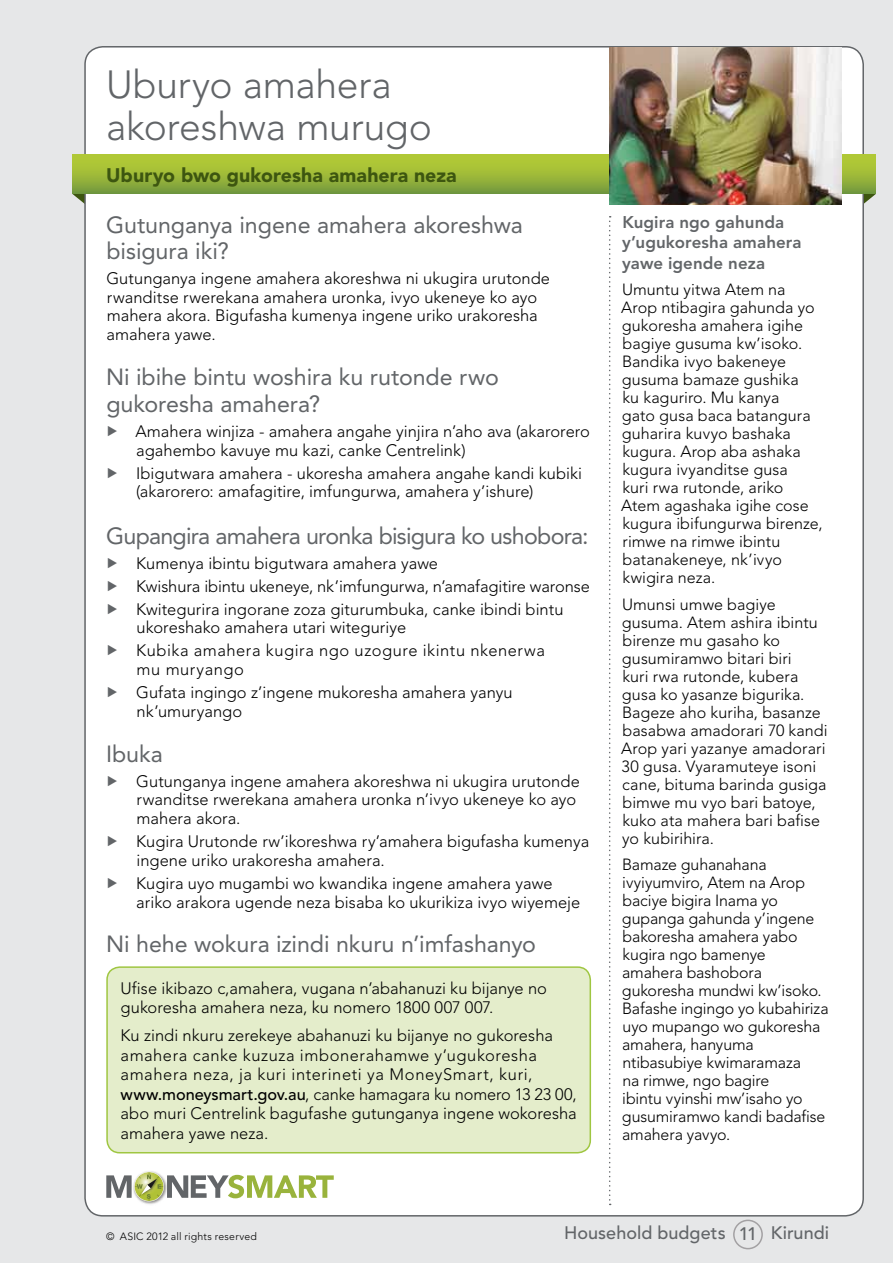
<style>
.page{position:relative;width:893px;height:1263px;background:#e6e7e8}
.page>*{position:absolute;margin:0;border:0;box-sizing:border-box;transform-origin:0 0}
.t1{font:300 39px/42px "Avenir";letter-spacing:-.005em;color:#626568}
.t2{font:23.25px/25.5px "Avenir";letter-spacing:-.005em;color:#626568}
.t3{font:23.25px "Avenir";letter-spacing:-.035em;color:#626568}
.t4{font:900 19.5px "Avenir";letter-spacing:.005em;color:#3d5610}
.t5{font:500 18px "Avenir";letter-spacing:.005em;color:#626568}
.t6{font:800 16.8px/20.2px "Avenir";letter-spacing:.005em;color:#626568}
.t7{font:300 16.5px/18.8px "Avenir";color:#000}
.t8{font:300 16.5px/23px "Avenir";letter-spacing:.025em;color:#000}
.t9{font:300 16.2px/18px "Avenir";color:#000}
.t10{font:300 10.5px "Avenir";letter-spacing:.02em;color:#000}
.s1{font-weight:500}
</style>
<div class="page">
<div style="left:85px;top:47px;width:778px;height:1169px;background:#fff;border-radius:18px"></div>
<img style="left:140px;top:1171px;width:20px;height:33px">
<svg style="left:106px;top:1172px;width:228px;height:29px"></svg>
<div style="left:733px;top:1219px;width:30px;height:30px;border:2px solid #a3a1a3;border-radius:50%"></div>
<svg style="left:72px;top:48px;width:804px;height:157px"></svg>
<img style="left:609px;top:48px;width:233px;height:157px">
<svg style="left:609px;top:216px;width:2px;height:989px"></svg>
<div style="left:107px;top:967px;width:483px;height:186px;background:#e4edcb;border-radius:13px"></div>
<div style="left:106px;top:966px;width:485px;height:187px;border:2px solid #9fc641;border-radius:13px"></div>
<h1 class="t1" style="left:106px;top:64px;width:327px">Uburyo amahera akoreshwa murugo</h1>
<p class="t4" style="left:106px;top:163px;width:352px">Uburyo bwo gukoresha amahera neza</p>
<h2 class="t2" style="left:106px;top:212px;width:418px">Gutunganya ingene amahera akoreshwa bisigura iki?</h2>
<p class="t7" style="left:106px;top:269px;width:445px">Gutunganya ingene amahera akoreshwa ni ukugira urutonde rwanditse rwerekana amahera uronka, ivyo ukeneye ko ayo mahera akora. Bigufasha kumenya ingene uriko urakoresha amahera yawe.</p>
<h2 class="t2" style="left:106px;top:363px;width:394px;line-height:27px">Ni ibihe bintu woshira ku rutonde rwo gukoresha amahera?</h2>
<p class="t7" style="left:135px;top:422px;width:456px">Amahera winjiza - amahera angahe yinjira n’aho ava (akarorero agahembo kavuye mu kazi, canke Centrelink)</p>
<p class="t7" style="left:136px;top:463px;width:448px">Ibigutwara amahera - ukoresha amahera angahe kandi kubiki (akarorero: amafagitire, imfungurwa, amahera y’ishure)</p>
<h2 class="t3" style="left:106px;top:522px;width:484px">Gupangira amahera uronka bisigura ko ushobora:</h2>
<p class="t7" style="left:136px;top:551px;width:455px;line-height:23px">Kumenya ibintu bigutwara amahera yawe<br>Kwishura ibintu ukeneye, nk’imfungurwa, n’amafagitire waronse<br>Kwitegurira ingorane zoza giturumbuka, canke ibindi bintu</p>
<p class="t8" style="left:136px;top:616px;width:410px">ukoreshako amahera utari witeguriye<br>Kubika amahera kugira ngo uzogure ikintu nkenerwa</p>
<p class="t7" style="left:136px;top:658px;width:378px;line-height:23px">mu muryango<br>Gufata ingingo z’ingene mukoresha amahera yanyu</p>
<p class="t7" style="left:137px;top:702px;width:107px">nk’umuryango</p>
<h2 class="t2" style="left:106px;top:741px;width:58px">Ibuka</h2>
<p class="t7" style="left:136px;top:772px;width:445px">Gutunganya ingene amahera akoreshwa ni ukugira urutonde rwanditse rwerekana amahera uronka n’ivyo ukeneye ko ayo mahera akora.</p>
<p class="t7" style="left:136px;top:832px;width:454px">Kugira Urutonde rw’ikoreshwa ry’amahera bigufasha kumenya ingene uriko urakoresha amahera.</p>
<p class="t7" style="left:136px;top:874px;width:446px">Kugira uyo mugambi wo kwandika ingene amahera yawe ariko arakora ugende neza bisaba ko ukurikiza ivyo wiyemeje</p>
<h2 class="t2" style="left:106px;top:931px;width:431px">Ni hehe wokura izindi nkuru n’imfashanyo</h2>
<p class="t7" style="left:121px;top:978px;width:428px;line-height:19.5px">Ufise ikibazo c,amahera, vugana n’abahanuzi ku bijanye no gukoresha amahera neza, ku nomero 1800 007 007.</p>
<p class="t7" style="left:121px;top:1026px;width:458px;line-height:19.5px">Ku zindi nkuru zerekeye abahanuzi ku bijanye no gukoresha amahera canke kuzuza imbonerahamwe y’ugukoresha amahera neza, ja kuri interineti ya MoneySmart, kuri, <span class="s1">www.moneysmart.gov.au</span>, canke hamagara ku nomero 13 23 00, abo muri Centrelink bagufashe gutunganya ingene wokoresha amahera yawe neza.</p>
<p class="t6" style="left:622px;top:212px;width:181px">Kugira ngo gahunda y’ugukoresha amahera yawe igende neza</p>
<p class="t9" style="left:621px;top:281px;width:203px">Umuntu yitwa Atem na<br>Arop ntibagira gahunda yo gukoresha amahera igihe bagiye gusuma kw’isoko.<br>Bandika ivyo bakeneye gusuma bamaze gushika<br>ku kaguriro. Mu kanya<br>gato gusa baca batangura guharira kuvyo bashaka kugura. Arop aba ashaka kugura ivyanditse gusa<br>kuri rwa rutonde, ariko<br>Atem agashaka igihe cose kugura ibifungurwa birenze, rimwe na rimwe ibintu batanakeneye, nk’ivyo kwigira neza.</p>
<p class="t9" style="left:621px;top:595px;width:208px">Umunsi umwe bagiye gusuma. Atem ashira ibintu birenze mu gasaho ko gusumiramwo bitari biri<br>kuri rwa rutonde, kubera gusa ko yasanze bigurika.<br>Bageze aho kuriha, basanze basabwa amadorari 70 kandi<br>Arop yari yazanye amadorari<br>30 gusa. Vyaramuteye isoni cane, bituma barinda gusiga bimwe mu vyo bari batoye, kuko ata mahera bari bafise yo kubirihira.</p>
<p class="t9" style="left:622px;top:856px;width:208px">Bamaze guhanahana ivyiyumviro, Atem na Arop baciye bigira Inama yo gupanga gahunda y’ingene bakoresha amahera yabo kugira ngo bamenye amahera bashobora gukoresha mundwi kw’isoko.<br>Bafashe ingingo yo kubahiriza uyo mupango wo gukoresha amahera, hanyuma ntibasubiye kwimaramaza<br>na rimwe, ngo bagire<br>ibintu vyinshi mw’isaho yo gusumiramwo kandi badafise amahera yavyo.</p>
<p class="t10" style="left:106px;top:1230px;width:152px">© ASIC 2012 all rights reserved</p>
<p class="t5" style="left:564px;top:1222px;width:163px">Household budgets</p>
<p class="t5" style="left:771px;top:1222px;width:60px">Kirundi</p>
<p class="t5" style="left:739px;top:1224px;width:20px">11</p>
</div>
